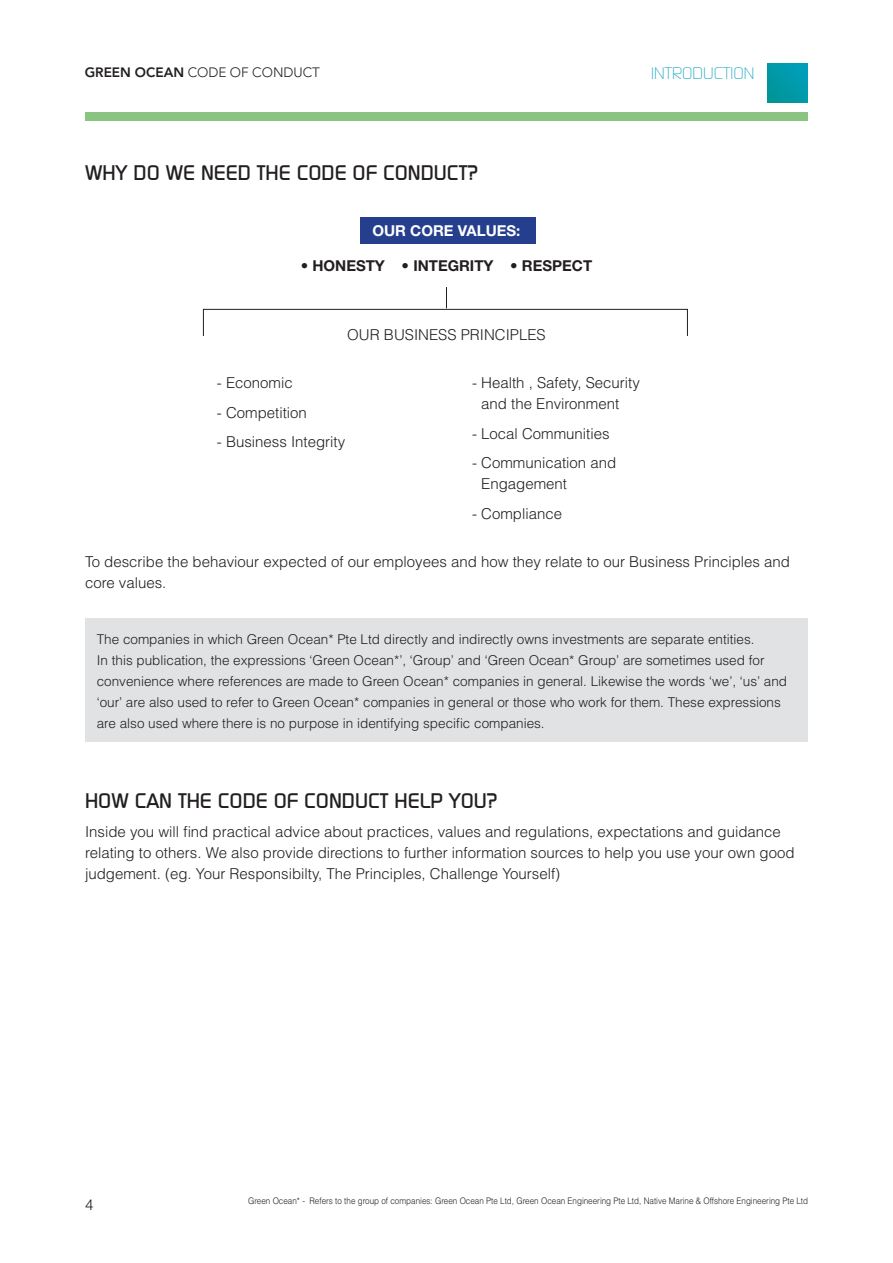
<style>
.page{position:relative;width:893px;height:1263px;background:#fff}
.page>*{position:absolute;margin:0;border:0;box-sizing:border-box;transform-origin:0 0}
.HEAD_2{font:500 21px "Continuum";color:#231f20}
.CTT_HEAD{font:300 16.5px "Continuum";color:#009db8}
.BODY_1{font:300 15px/21px "Helvetica";color:#231f20}
.BODY_1-2{font:700 15px "Helvetica Neue";color:#231f20}
.BODY_1-3{font:700 15px "Helvetica Neue";color:#fff}
.BODY_1-4{font:300 13.5px/21px "Helvetica";color:#231f20}
.t1{font:300 13.5px "Avenir";color:#231f20}
.BODY_1-5{font:300 9px "Helvetica";color:#231f20;scale:.9 1}
.s1{font-weight:800}
.s2{color:#fff}
</style>
<div class="page">
<div style="left:767px;top:64px;width:41px;height:39px;background:linear-gradient(to right,#00969c,#009db5)"></div>
<div style="left:85px;top:113px;width:723px;height:8px;background:#89c480"></div>
<div style="left:85px;top:619px;width:723px;height:123px;background:#e1e2e4"></div>
<div style="left:360px;top:217px;width:176px;height:26px;background:#253f8e"></div>
<div style="left:203px;top:309px;width:485px;height:27px;border:1px solid #231f20"></div>
<svg style="left:446px;top:287px;width:1px;height:21px"></svg>
<p class="t1" style="left:85px;top:65px;width:237px"><span class="s1">GREEN OCEAN</span> CODE OF CONDUCT</p>
<p class="CTT_HEAD" style="left:651px;top:64px;width:105px">INTRODUCTION</p>
<p class="HEAD_2" style="left:85px;top:159px;width:395px">WHY DO WE NEED THE CODE OF CONDUCT?</p>
<p class="BODY_1-3" style="left:372px;top:221px;width:149px">OUR CORE VALUES:</p>
<p class="BODY_1-2" style="left:301px;top:257px;width:293px">• HONESTY • INTEGRITY • RESPECT</p>
<p class="BODY_1" style="left:347px;top:324px;width:200px">OUR BUSINESS PRINCIPLES</p>
<p class="BODY_1" style="left:472px;top:372px;width:169px">- Health , Safety, Security</p>
<p class="BODY_1" style="left:472px;top:393px;width:149px"><span class="s2">-</span> and the Environment</p>
<p class="BODY_1" style="left:472px;top:423px;width:139px">- Local Communities</p>
<p class="BODY_1" style="left:472px;top:452px;width:146px">- Communication and</p>
<p class="BODY_1" style="left:472px;top:473px;width:97px"><span class="s2">-</span> Engagement</p>
<p class="BODY_1" style="left:472px;top:503px;width:92px">- Compliance</p>
<p class="BODY_1" style="left:217px;top:372px;width:77px">- Economic</p>
<p class="BODY_1" style="left:217px;top:402px;width:92px">- Competition</p>
<p class="BODY_1" style="left:217px;top:431px;width:130px">- Business Integrity</p>
<p class="BODY_1" style="left:85px;top:551px;width:707px">To describe the behaviour expected of our employees and how they relate to our Business Principles and core values.</p>
<p class="BODY_1-4" style="left:97px;top:629px;width:692px">The companies in which Green Ocean* Pte Ltd directly and indirectly owns investments are separate entities.<br>In this publication, the expressions ‘Green Ocean*’, ‘Group’ and ‘Green Ocean* Group’ are sometimes used for convenience where references are made to Green Ocean* companies in general. Likewise the words ‘we’, ‘us’ and ‘our’ are also used to refer to Green Ocean* companies in general or those who work for them. These expressions are also used where there is no purpose in identifying specific companies.</p>
<p class="HEAD_2" style="left:85px;top:787px;width:414px">HOW CAN THE CODE OF CONDUCT HELP YOU?</p>
<p class="BODY_1" style="left:85px;top:821px;width:711px">Inside you will find practical advice about practices, values and regulations, expectations and guidance relating to others. We also provide directions to further information sources to help you use your own good judgement. (eg. Your Responsibilty, The Principles, Challenge Yourself)</p>
<p class="BODY_1" style="left:85px;top:1194px;width:10px">4</p>
<p class="BODY_1-5" style="left:248px;top:1196px;width:624px">Green Ocean* - Refers to the group of companies: Green Ocean Pte Ltd, Green Ocean Engineering Pte Ltd, Native Marine &amp; Offshore Engineering Pte Ltd</p>
</div>
